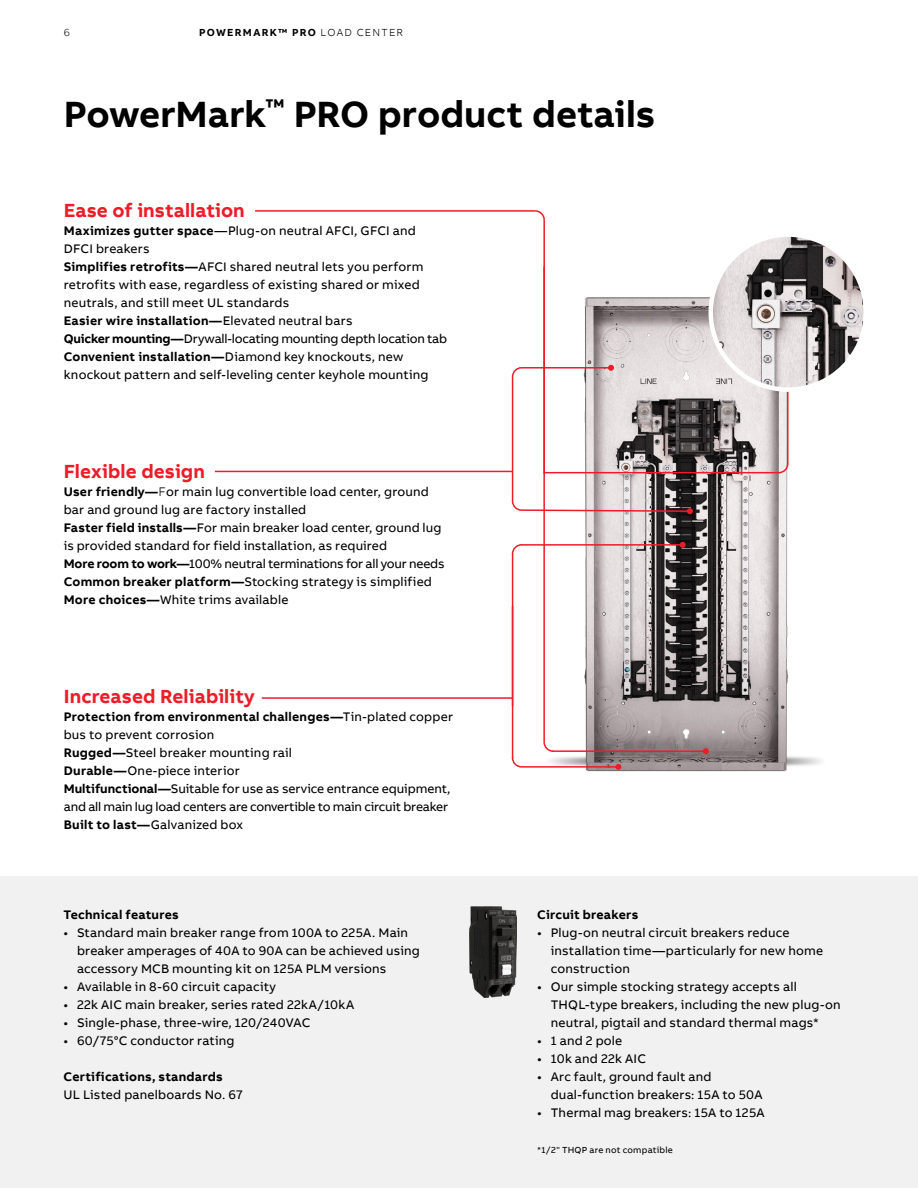
<style>
.page{position:relative;width:918px;height:1188px;background:#fff}
.page>*{position:absolute;margin:0;border:0;box-sizing:border-box;transform-origin:0 0}
.t1{font:700 37.5px "AB Bvoice";letter-spacing:-.005em;color:#000}
.t2{font:700 19.5px "AB Bvoice";letter-spacing:.005em;color:#ed1c29}
.t3{font:12.75px/18px "AB Bvoice";letter-spacing:.015em;color:#000}
.t4{font:12.75px/18px "AB Bvoice";letter-spacing:-.005em;color:#000}
.t5{font:700 12.75px "AB Bvoice";letter-spacing:.02em;color:#000}
.t6{font:700 10.5px "AB Bvoice";letter-spacing:.125em;color:#000}
.t7{font:300 10.5px "AB Bvoice";color:#000}
.t8{font:9px "AB Bvoice";letter-spacing:.025em;color:#000}
.s1{font-weight:300}
.s2{font-weight:700}
</style>
<div class="page">
<img style="left:545px;top:297px;width:276px;height:475px">
<div style="left:0;top:877px;width:918px;height:311px;background:#f1f1f2"></div>
<hr style="left:545px;top:472px;width:234px;height:1px;background:#ed1c29">
<hr style="left:255px;top:210px;width:280px;height:2px;background:#ed1c29">
<hr style="left:215px;top:471px;width:298px;height:1px;background:#ed1c29">
<hr style="left:262px;top:697px;width:250px;height:2px;background:#ed1c29">
<hr style="left:521px;top:367px;width:90px;height:2px;background:#ed1c29">
<svg style="left:608px;top:365px;width:6px;height:6px"></svg>
<hr style="left:521px;top:544px;width:162px;height:2px;background:#ed1c29">
<svg style="left:680px;top:542px;width:6px;height:6px"></svg>
<hr style="left:521px;top:766px;width:97px;height:2px;background:#ed1c29">
<svg style="left:615px;top:764px;width:6px;height:6px"></svg>
<hr style="left:552px;top:750px;width:154px;height:2px;background:#ed1c29">
<svg style="left:703px;top:748px;width:6px;height:6px"></svg>
<img style="left:470px;top:906px;width:46px;height:91px">
<svg style="left:777px;top:462px;width:12px;height:12px"></svg>
<svg style="left:511px;top:367px;width:12px;height:11px"></svg>
<svg style="left:511px;top:544px;width:12px;height:11px"></svg>
<svg style="left:511px;top:500px;width:182px;height:14px"></svg>
<svg style="left:511px;top:756px;width:12px;height:12px"></svg>
<svg style="left:543px;top:741px;width:12px;height:12px"></svg>
<svg style="left:534px;top:210px;width:11px;height:10px"></svg>
<hr style="left:543px;top:220px;width:2px;height:254px;background:#ed1c29">
<hr style="left:512px;top:376px;width:1px;height:125px;background:#ed1c29">
<hr style="left:512px;top:553px;width:1px;height:153px;background:#ed1c29">
<hr style="left:512px;top:606px;width:1px;height:153px;background:#ed1c29">
<hr style="left:543px;top:266px;width:2px;height:476px;background:#ed1c29">
<hr style="left:787px;top:355px;width:2px;height:109px;background:#ed1c29">
<img style="left:711px;top:235px;width:155px;height:155px;border-radius:78px">
<div style="left:709px;top:232px;width:159px;height:160px;border:4px solid #fff;border-radius:50%"></div>
<p class="t7" style="left:64px;top:26px;width:8px">6</p>
<p class="t6" style="left:199px;top:25px;width:205px">POWERMARK™ PRO <span class="s1">LOAD CENTER</span></p>
<h1 class="t1" style="left:64px;top:90px;width:593px">PowerMark<sup>™</sup> PRO product details</h1>
<h2 class="t2" style="left:64px;top:198px;width:183px">Ease of installation</h2>
<p class="t3" style="left:64px;top:222px;width:385px"><span class="s2">Maximizes gutter space</span>—Plug-on neutral AFCI, GFCI and DFCI breakers<br><span class="s2">Simplifies retrofits—</span>AFCI shared neutral lets you perform retrofits with ease, regardless of existing shared or mixed neutrals, and still meet UL standards<br><span class="s2">Easier wire installation—</span>Elevated neutral bars<br><span class="s2">Quicker mounting—</span>Drywall-locating mounting depth location tab <span class="s2">Convenient installation—</span>Diamond key knockouts, new knockout pattern and self-leveling center keyhole mounting</p>
<h2 class="t2" style="left:64px;top:459px;width:143px">Flexible design</h2>
<p class="t3" style="left:64px;top:483px;width:382px"><span class="s2">User friendly—</span><span class="s1">F</span>or main lug convertible load center, ground bar and ground lug are factory installed<br><span class="s2">Faster field installs—</span>For main breaker load center, ground lug is provided standard for field installation, as required<br><span class="s2">More room to work—</span>100% neutral terminations for all your needs <span class="s2">Common breaker platform—</span>Stocking strategy is simplified <span class="s2">More choices—</span>White trims available</p>
<h2 class="t2" style="left:64px;top:684px;width:193px">Increased Reliability</h2>
<p class="t4" style="left:64px;top:708px;width:391px"><span class="s2">Protection from environmental challenges—</span>Tin-plated copper bus to prevent corrosion<br><span class="s2">Rugged—</span>Steel breaker mounting rail<br><span class="s2">Durable—</span>One-piece interior<br><span class="s2">Multifunctional—</span>Suitable for use as service entrance equipment, and all main lug load centers are convertible to main circuit breaker <span class="s2">Built to last—</span>Galvanized box</p>
<p class="t5" style="left:64px;top:906px;width:117px">Technical features</p>
<p class="t3" style="left:77px;top:924px;width:344px;text-indent:-14px">• Standard main breaker range from 100A to 225A. Main breaker amperages of 40A to 90A can be achieved using accessory MCB mounting kit on 125A PLM versions</p>
<p class="t3" style="left:64px;top:978px;width:214px">• Available in 8-60 circuit capacity</p>
<p class="t3" style="left:64px;top:996px;width:292px">• 22k AIC main breaker, series rated 22kA/10kA</p>
<p class="t3" style="left:64px;top:1014px;width:248px">• Single-phase, three-wire, 120/240VAC</p>
<p class="t3" style="left:64px;top:1032px;width:172px">• 60/75°C conductor rating</p>
<p class="t5" style="left:64px;top:1068px;width:161px">Certifications, standards</p>
<p class="t3" style="left:64px;top:1086px;width:181px">UL Listed panelboards No. 67</p>
<p class="t5" style="left:537px;top:906px;width:103px">Circuit breakers</p>
<p class="t3" style="left:551px;top:924px;width:274px;text-indent:-14px">• Plug-on neutral circuit breakers reduce installation time—particularly for new home construction</p>
<p class="t3" style="left:551px;top:978px;width:291px;text-indent:-14px">• Our simple stocking strategy accepts all<br>THQL-type breakers, including the new plug-on neutral, pigtail and standard thermal mags*</p>
<p class="t3" style="left:537px;top:1032px;width:87px">• 1 and 2 pole</p>
<p class="t3" style="left:537px;top:1050px;width:110px">• 10k and 22k AIC</p>
<p class="t3" style="left:551px;top:1068px;width:213px;text-indent:-14px">• Arc fault, ground fault and dual-function breakers: 15A to 50A</p>
<p class="t3" style="left:537px;top:1104px;width:229px">• Thermal mag breakers: 15A to 125A</p>
<p class="t8" style="left:537px;top:1144px;width:137px">*1/2" THQP are not compatible</p>
</div>
